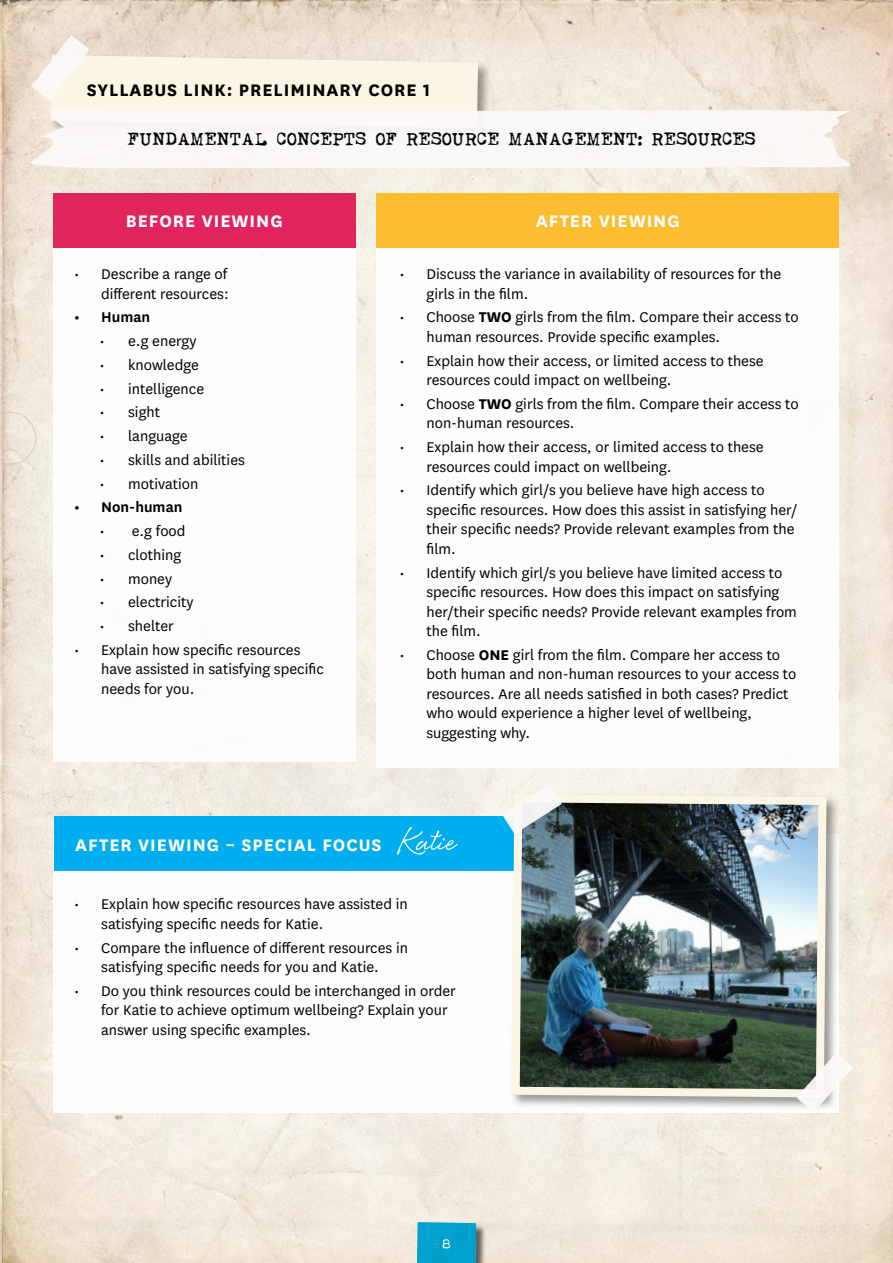
<style>
.page{position:relative;width:893px;height:1263px;background:#fff}
.page>*{position:absolute;margin:0;border:0;box-sizing:border-box;transform-origin:0 0}
.t1{font:54px "Eye Catching Pro";color:#fff}
.t2{font:700 19.5px "National";letter-spacing:.05em;color:#fff}
.t3{font:700 19.5px "National";letter-spacing:.05em;color:#000}
.t4{font:18px "My Underwood";color:#000}
.t5{font:16.5px/19.5px "National";color:#000}
.t6{font:600 16.5px "National";color:#000}
.t7{font:13.5px "My Underwood";color:#fff}
.s1{font-weight:700}
</style>
<div class="page">
<img style="left:0;top:0;width:893px;height:1262px">
<div style="left:418px;top:1224px;width:69px;height:39px;background:#000;opacity:.59"></div>
<div style="left:417px;top:1222px;width:59px;height:41px;background:#00a2cd"></div>
<div style="left:53px;top:834px;width:786px;height:278px;background:#fff"></div>
<div style="left:54px;top:816px;width:504px;height:55px;background:#00aeef"></div>
<div style="left:53px;top:193px;width:302px;height:569px;background:#fff"></div>
<div style="left:376px;top:193px;width:463px;height:574px;background:#fff"></div>
<div style="left:53px;top:193px;width:302px;height:54px;background:#e0255d"></div>
<div style="left:376px;top:193px;width:463px;height:54px;background:#fcbd30"></div>
<svg style="left:29px;top:109px;width:823px;height:60px;fill:#faf8f6"></svg>
<svg style="left:31px;top:35px;width:447px;height:93px"></svg>
<div style="left:510px;top:792px;width:330px;height:319px;background:#000;opacity:.41"></div>
<img style="left:510px;top:790px;width:320px;height:311px">
<svg style="left:502px;top:785px;width:60px;height:49px"></svg>
<svg style="left:796px;top:1053px;width:57px;height:59px"></svg>
<p class="t3" style="left:87px;top:77px;width:209px">SYLLABUS LINK: PRE LIMINARY</p>
<p class="t3" style="left:368px;top:77px;width:13px">CORE</p>
<p class="t3" style="left:423px;top:77px;width:9px">1</p>
<p class="t4" style="left:128px;top:128px;width:26px">FUNDAMENTAL</p>
<p class="t4" style="left:277px;top:128px;width:13px">CONCEPTS</p>
<p class="t4" style="left:376px;top:128px;width:44px">OF RESOURCE</p>
<p class="t4" style="left:509px;top:128px;width:14px">MANAGEMENT</p>
<p class="t4" style="left:638px;top:128px;width:39px">: RESOURCES</p>
<p class="t2" style="left:126px;top:208px;width:158px">BEFORE VIEWING</p>
<p class="t2" style="left:536px;top:208px;width:145px">AFTER VIEWING</p>
<p class="t5" style="left:74px;top:263px;width:156px;text-align:right">• Describe a range of different resources:</p>
<p class="t6" style="left:74px;top:306px;width:78px">• Human</p>
<p class="t5" style="left:100px;top:330px;width:98px">• e.g energy</p>
<p class="t5" style="left:100px;top:354px;width:101px">• knowledge</p>
<p class="t5" style="left:100px;top:378px;width:106px">• intelligence</p>
<p class="t5" style="left:100px;top:402px;width:62px">• sight</p>
<p class="t5" style="left:100px;top:426px;width:89px">• language</p>
<p class="t5" style="left:100px;top:449px;width:147px">• skills and abilities</p>
<p class="t5" style="left:100px;top:473px;width:100px">• motivation</p>
<p class="t6" style="left:74px;top:496px;width:110px">• Non-human</p>
<p class="t5" style="left:100px;top:521px;width:87px">• e.g food</p>
<p class="t5" style="left:100px;top:544px;width:83px">• clothing</p>
<p class="t5" style="left:100px;top:568px;width:74px">• money</p>
<p class="t5" style="left:100px;top:592px;width:95px">• electricity</p>
<p class="t5" style="left:100px;top:616px;width:76px">• shelter</p>
<p class="t5" style="left:101px;top:639px;width:224px;text-indent:-27px">• Explain how specific resources have assisted in satisfying specific needs for you.</p>
<p class="t5" style="left:426px;top:264px;width:356px;text-indent:-27px">• Discuss the variance in availability of resources for the girls in the film.</p>
<p class="t5" style="left:426px;top:307px;width:374px;text-indent:-27px">• Choose <span class="s1">TWO</span> girls from the film. Compare their access to human resources. Provide specific examples.</p>
<p class="t5" style="left:426px;top:350px;width:339px;text-indent:-27px">• Explain how their access, or limited access to these resources could impact on wellbeing.</p>
<p class="t5" style="left:426px;top:393px;width:374px;text-indent:-27px">• Choose <span class="s1">TWO</span> girls from the film. Compare their access to non-human resources.</p>
<p class="t5" style="left:426px;top:437px;width:339px;text-indent:-27px">• Explain how their access, or limited access to these resources could impact on wellbeing.</p>
<p class="t5" style="left:426px;top:480px;width:373px;text-indent:-27px">• Identify which girl/s you believe have high access to specific resources. How does this assist in satisfying her/ their specific needs? Provide relevant examples from the film.</p>
<p class="t5" style="left:426px;top:562px;width:372px;text-indent:-27px">• Identify which girl/s you believe have limited access to specific resources. How does this impact on satisfying her/their specific needs? Provide relevant examples from the film.</p>
<p class="t5" style="left:426px;top:644px;width:371px;text-indent:-27px">• Choose <span class="s1">ONE</span> girl from the film. Compare her access to both human and non-human resources to your access to resources. Are all needs satisfied in both cases? Predict who would experience a higher level of wellbeing, suggesting why.</p>
<p class="t2" style="left:75px;top:831px;width:306px">AFTER VIEWING – SPECIAL FOCUS</p>
<h1 class="t1" style="left:398px;top:820px;width:58px;rotate:-1deg">Katie</h1>
<p class="t5" style="left:101px;top:894px;width:308px;text-indent:-27px">• Explain how specific resources have assisted in satisfying specific needs for Katie.</p>
<p class="t5" style="left:74px;top:937px;width:335px;text-align:center">• Compare the influence of different resources in satisfying specific needs for you and Katie.</p>
<p class="t5" style="left:101px;top:980px;width:356px;text-indent:-27px">• Do you think resources could be interchanged in order for Katie to achieve optimum wellbeing? Explain your answer using specific examples.</p>
<p class="t7" style="left:442px;top:1235px;width:9px">8</p>
</div>
